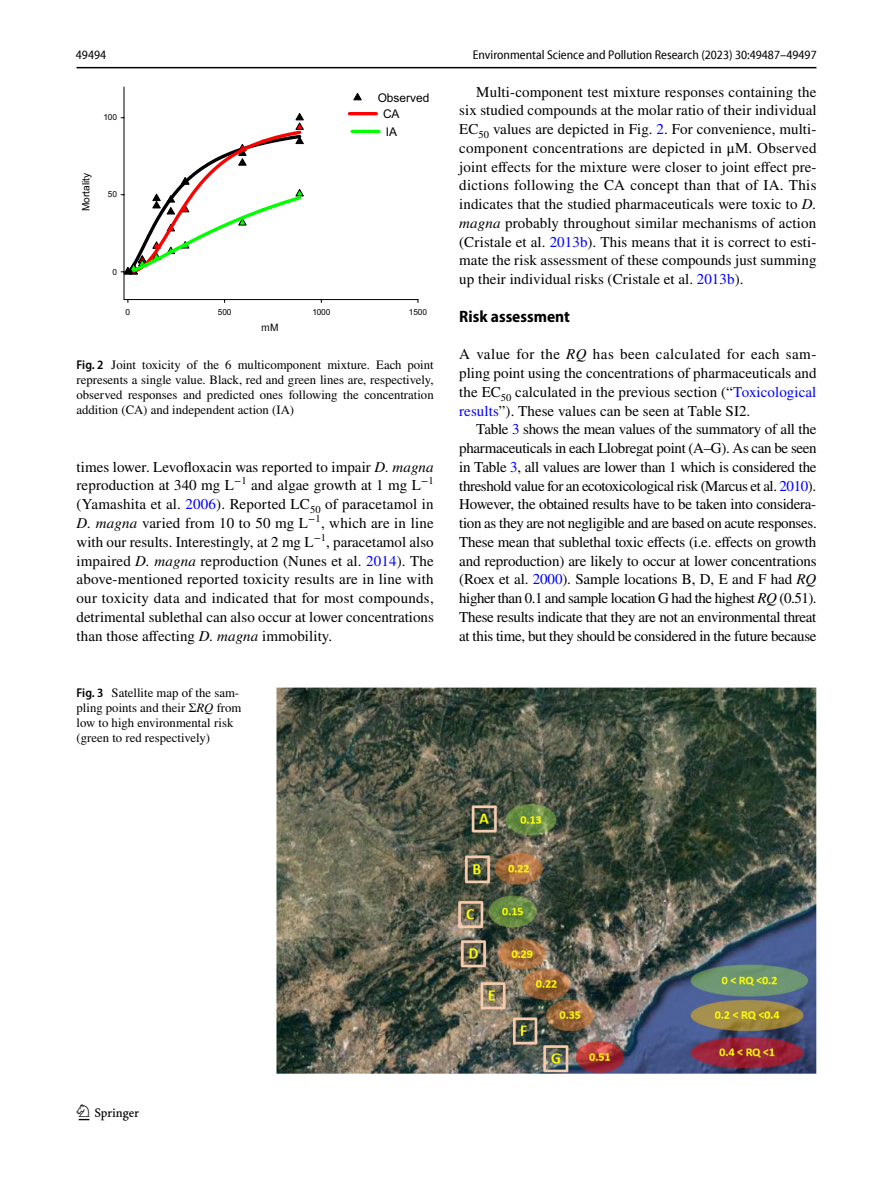
<style>
.page{position:relative;width:893px;height:1187px;background:#fff}
.page>*{position:absolute;margin:0;border:0;box-sizing:border-box;transform-origin:0 0}
.t1{font:22.5px "Springnew Regular 2";color:#000}
.t2{font:700 semi-condensed 16.5px "Myriad Pro";color:#000}
.t3{font:15px/18.8px "STIX";letter-spacing:.005em;color:#000;text-align:justify}
.t4{font:12.75px/15px "STIX";color:#000;text-align:justify}
.t5{font:semi-condensed 12.75px "Myriad Pro Unic";color:#000}
.t6{font:12px/16px "Arial MT3";color:#000}
.t7{font:10.2px "Arial MT3";color:#000}
.t8{font:8.4px "Arial MT3";color:#000}
.s1{font-family:"Myriad Pro";font-weight:600;font-stretch:semi-condensed}
.s2{font-style:italic}
.s3{color:#00f}
</style>
<div class="page">
<hr style="left:77px;top:67px;width:739px;height:1px;background:#000">
<hr style="left:124px;top:299px;width:294px;height:1px;background:#000">
<hr style="left:124px;top:87px;width:1px;height:212px;background:#000">
<svg style="left:121px;top:112px;width:183px;height:164px"></svg>
<svg style="left:353px;top:93px;width:9px;height:8px"></svg>
<hr style="left:349px;top:112px;width:27px;height:3px;background:#f00">
<hr style="left:352px;top:130px;width:27px;height:3px;background:#0f0">
<img style="left:276px;top:687px;width:540px;height:386px">
<p class="t5" style="left:76px;top:50px;width:32px">49494</p>
<p class="t5" style="left:473px;top:50px;width:346px">Environmental Science and Pollution Research (2023) 30:49487–49497</p>
<p class="t8" style="left:103px;top:112px;width:15px">100</p>
<p class="t7" style="left:79px;top:211px;width:40px;rotate:-90deg">Mortality</p>
<p class="t8" style="left:108px;top:189px;width:11px">50</p>
<p class="t6" style="left:383px;top:90px;width:48px;text-indent:-5px">Observed<br>CA</p>
<p class="t6" style="left:386px;top:124px;width:13px">IA</p>
<p class="t8" style="left:112px;top:266px;width:6px">0</p>
<p class="t8" style="left:126px;top:306px;width:6px">0</p>
<p class="t8" style="left:218px;top:306px;width:15px">005</p>
<p class="t8" style="left:312px;top:306px;width:20px">0001</p>
<p class="t8" style="left:409px;top:306px;width:20px">0051</p>
<p class="t7" style="left:270px;top:320px;width:10px">M</p>
<p class="t4" style="left:77px;top:358px;width:359px"><span class="s1">Fig. 2</span> Joint toxicity of the 6 multicomponent mixture. Each point represents a single value. Black, red and green lines are, respectively, observed responses and predicted ones following the concentration addition (CA) and independent action (IA)</p>
<p class="t3" style="left:77px;top:458px;width:359px">times lower. Levofloxacin was reported to impair <span class="s2">D. magna </span>reproduction at 340 mg L<sup>−1</sup> and algae growth at 1 mg L<sup>−1 </sup>(Yamashita et al. <span class="s3">2006</span>). Reported LC<sub>50</sub> of paracetamol in <span class="s2">D. magna</span> varied from 10 to 50 mg L<sup>−1</sup>, which are in line with our results. Interestingly, at 2 mg L<sup>−1</sup>, paracetamol also impaired <span class="s2">D. magna</span> reproduction (Nunes et al. <span class="s3">2014</span>). The above-mentioned reported toxicity results are in line with our toxicity data and indicated that for most compounds, detrimental sublethal can also occur at lower concentrations than those affecting <span class="s2">D. magna</span> immobility.</p>
<p class="t4" style="left:77px;top:686px;width:166px;text-align:left"><span class="s1">Fig. 3</span> Satellite map of the sam&shy;pling points and their Σ<span class="s2">RQ</span> from low to high environmental risk (green to red respectively)</p>
<p class="t3" style="left:459px;top:83px;width:359px;text-indent:17px">Multi-component test mixture responses containing the six studied compounds at the molar ratio of their individual EC<sub>50</sub> values are depicted in Fig. <span class="s3">2</span>. For convenience, multi&shy;component concentrations are depicted in μM. Observed joint effects for the mixture were closer to joint effect pre&shy;dictions following the CA concept than that of IA. This indicates that the studied pharmaceuticals were toxic to <span class="s2">D. magna</span> probably throughout similar mechanisms of action (Cristale et al. <span class="s3">2013b</span>). This means that it is correct to esti&shy;mate the risk assessment of these compounds just summing up their individual risks (Cristale et al. <span class="s3">2013b</span>).</p>
<p class="t2" style="left:459px;top:307px;width:112px">Risk assessment</p>
<p class="t3" style="left:459px;top:346px;width:359px">A value for the <span class="s2">RQ</span> has been calculated for each sam&shy;pling point using the concentrations of pharmaceuticals and the EC<sub>50</sub> calculated in the previous section (“<span class="s3">Toxicological results</span>”). These values can be seen at Table SI2.</p>
<p class="t3" style="left:459px;top:421px;width:359px;text-indent:17px">Table <span class="s3">3</span> shows the mean values of the summatory of all the pharmaceuticals in each Llobregat point (A–G). As can be seen in Table <span class="s3">3</span>, all values are lower than 1 which is considered the threshold value for an ecotoxicological risk (Marcus et al. <span class="s3">2010</span>).<br>However, the obtained results have to be taken into considera&shy;tion as they are not negligible and are based on acute responses.<br>These mean that sublethal toxic effects (i.e. effects on growth and reproduction) are likely to occur at lower concentrations (Roex et al. <span class="s3">2000</span>). Sample locations B, D, E and F had <span class="s2">RQ </span>higher than 0.1 and sample location G had the highest <span class="s2">RQ</span> (0.51).<br>These results indicate that they are not an environmental threat at this time, but they should be considered in the future because</p>
<h1 class="t1" style="left:79px;top:1104px;width:62px">1 3</h1>
</div>
